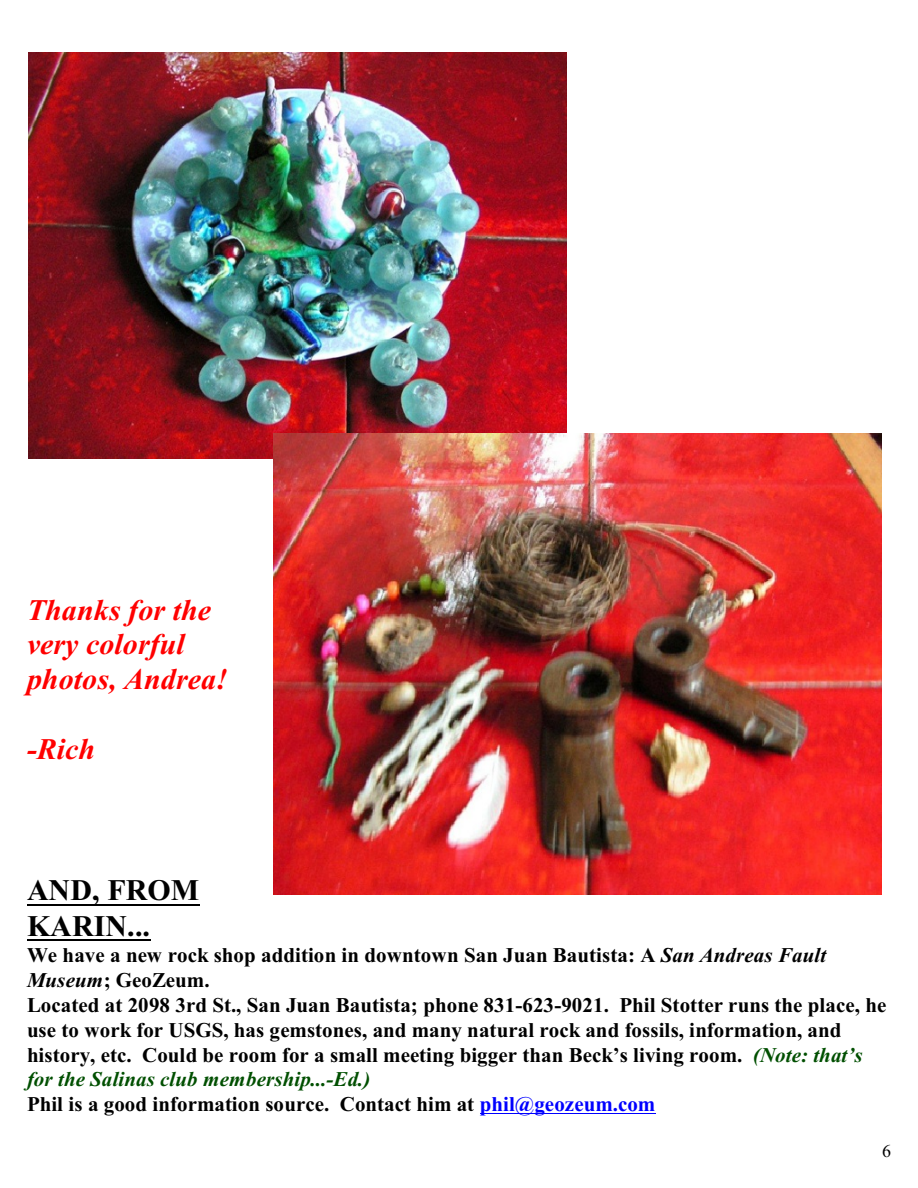
<style>
.page{position:relative;width:918px;height:1188px;background:#fff}
.page>*{position:absolute;margin:0;border:0;box-sizing:border-box;transform-origin:0 0}
.t1{font:italic 700 30px/35px "Times New Roman";color:#f00}
.t2{font:700 30px/35.2px "Times New Roman";color:#000}
.t3{font:700 21px/24.8px "Times New Roman";color:#000}
.t4{font:18px "Times New Roman";color:#000}
.s1{font-style:italic}
.s2{font-style:italic;color:#004f00}
.s3{color:#00f}
</style>
<div class="page">
<hr style="left:27px;top:904px;width:172px;height:2px;background:#000">
<hr style="left:27px;top:939px;width:123px;height:2px;background:#000">
<hr style="left:480px;top:1113px;width:175px;height:1px;background:#00f">
<img style="left:29px;top:52px;width:538px;height:406px">
<img style="left:274px;top:433px;width:608px;height:461px">
<h1 class="t1" style="left:27px;top:595px;width:202px">Thanks for the very colorful photos, Andrea!</h1>
<h1 class="t1" style="left:27px;top:735px;width:70px">-Rich</h1>
<h1 class="t2" style="left:27px;top:876px;width:174px">AND, FROM<br>KARIN...</h1>
<p class="t3" style="left:27px;top:945px;width:861px">We have a new rock shop addition in downtown San Juan Bautista: A <span class="s1">San Andreas Fault Museum</span>; GeoZeum.<br>Located at 2098 3rd St., San Juan Bautista; phone 831-623-9021. Phil Stotter runs the place, he use to work for USGS, has gemstones, and many natural rock and fossils, information, and history, etc. Could be room for a small meeting bigger than Beck’s living room. <span class="s2">(Note: that’s for the Salinas club membership...-Ed.)<br></span>Phil is a good information source. Contact him at <span class="s3">phil@geozeum.com</span></p>
<p class="t4" style="left:882px;top:1144px;width:10px">6</p>
</div>
